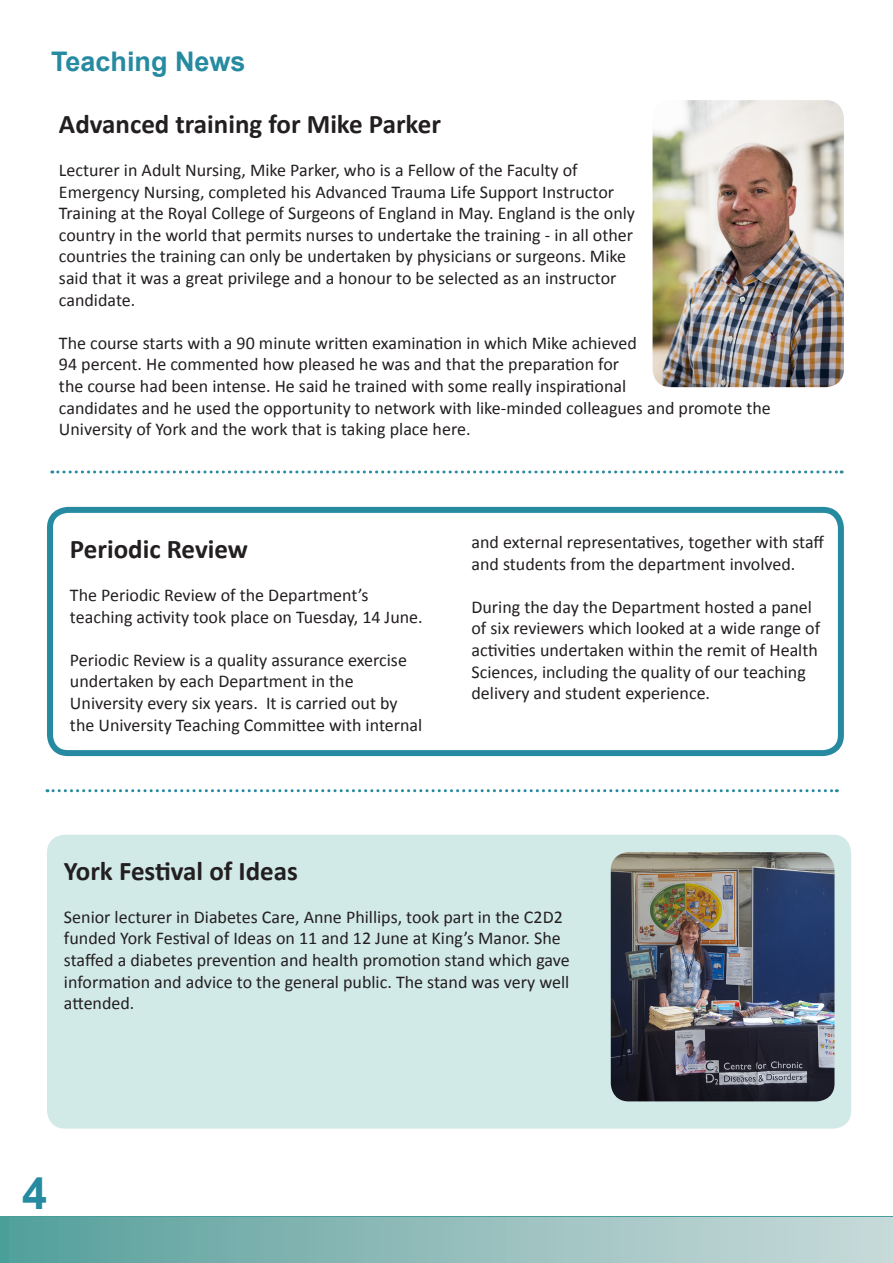
<style>
.page{position:relative;width:893px;height:1263px;background:#fff}
.page>*{position:absolute;margin:0;border:0;box-sizing:border-box;transform-origin:0 0}
.t1{font:700 45px "Arial";color:#268aa1}
.t2{font:700 27px "Calibri";color:#231f20}
.Section_Headers{font:700 27px "Arial";color:#268aa1}
.t3{font:18px/21.6px "Calibri";color:#231f20}
</style>
<div class="page">
<div style="left:0;top:1216px;width:893px;height:5px;background:#479e9a"></div>
<div style="left:0;top:1217px;width:893px;height:46px;background:linear-gradient(to right,#569f9b,#ccdbdb)"></div>
<svg style="left:52px;top:470px;width:790px;height:3px"></svg>
<div style="left:47px;top:835px;width:804px;height:293px;background:#d1e9e7;border-radius:18px"></div>
<img style="left:653px;top:100px;width:191px;height:287px">
<div style="left:47px;top:507px;width:797px;height:249px;border:6px solid #268aa1;border-radius:18px"></div>
<img style="left:611px;top:852px;width:223px;height:249px">
<svg style="left:47px;top:789px;width:790px;height:3px"></svg>
<p class="Section_Headers" style="left:51px;top:43px;width:196px">Teaching News</p>
<p class="t2" style="left:59px;top:107px;width:384px">Advanced training for Mike Parker</p>
<p class="t3" style="left:59px;top:159px;width:578px">Lecturer in Adult Nursing, Mike Parker, who is a Fellow of the Faculty of Emergency Nursing, completed his Advanced Trauma Life Support Instructor Training at the Royal College of Surgeons of England in May. England is the only country in the world that permits nurses to undertake the training - in all other countries the training can only be undertaken by physicians or surgeons. Mike said that it was a great privilege and a honour to be selected as an instructor candidate.</p>
<p class="t3" style="left:59px;top:332px;width:713px">The course starts with a 90 minute written examination in which Mike achieved<br>94 percent. He commented how pleased he was and that the preparation for<br>the course had been intense. He said he trained with some really inspirational<br>candidates and he used the opportunity to network with like-minded colleagues and promote the University of York and the work that is taking place here.</p>
<p class="t2" style="left:70px;top:531px;width:180px">Periodic Review</p>
<p class="t3" style="left:70px;top:584px;width:354px">The Periodic Review of the Department’s teaching activity took place on Tuesday, 14 June.</p>
<p class="t3" style="left:70px;top:649px;width:354px">Periodic Review is a quality assurance exercise undertaken by each Department in the University every six years. It is carried out by the University Teaching Committee with internal</p>
<p class="t3" style="left:471px;top:531px;width:354px">and external representatives, together with staff and students from the department involved.</p>
<p class="t3" style="left:471px;top:596px;width:350px">During the day the Department hosted a panel of six reviewers which looked at a wide range of activities undertaken within the remit of Health Sciences, including the quality of our teaching delivery and student experience.</p>
<p class="t2" style="left:64px;top:853px;width:235px">York Festival of Ideas</p>
<p class="t3" style="left:64px;top:906px;width:507px">Senior lecturer in Diabetes Care, Anne Phillips, took part in the C2D2 funded York Festival of Ideas on 11 and 12 June at King’s Manor. She staffed a diabetes prevention and health promotion stand which gave information and advice to the general public. The stand was very well attended.</p>
<h1 class="t1" style="left:22px;top:1163px;width:27px">4</h1>
</div>
